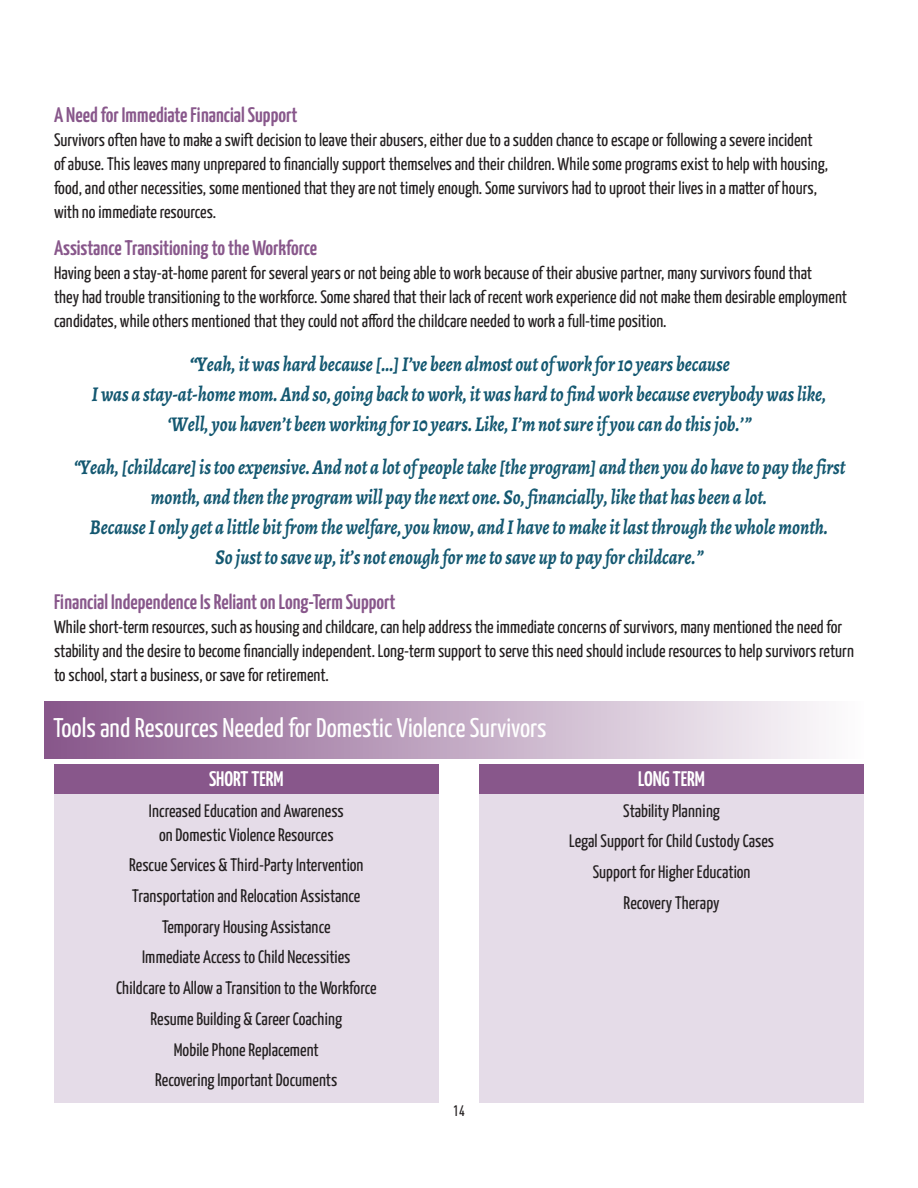
<style>
.page{position:relative;width:918px;height:1188px;background:#fff}
.page>*{position:absolute;margin:0;border:0;box-sizing:border-box;transform-origin:0 0}
.t1{font:27px "Yanone Kaffeesatz";color:#fff}
.t2{font:italic 700 21px/30px "Alegreya";color:#145871;text-align:center;scale:.85 1}
.t3{font:italic 700 21px/30px "Alegreya";color:#145871;text-align:center}
.t4{font:600 21px "Yanone Kaffeesatz";color:#88578b}
.t5{font:600 21px "Yanone Kaffeesatz";color:#fff}
.t6{font:18px/30.8px "Yanone Kaffeesatz";color:#231f20}
.t7{font:500 condensed 15px "DIN Pro";color:#231f20}
</style>
<div class="page">
<div style="left:44px;top:702px;width:820px;height:57px;background:linear-gradient(to right,#87568a,#fdfdfd)"></div>
<div style="left:54px;top:780px;width:385px;height:323px;background:#e5dce8"></div>
<div style="left:479px;top:780px;width:385px;height:323px;background:#e5dce8"></div>
<div style="left:54px;top:765px;width:385px;height:29px;background:#88578b"></div>
<div style="left:479px;top:765px;width:385px;height:29px;background:#88578b"></div>
<p class="t4" style="left:54px;top:99px;width:245px">A Need for Immediate Financial Support</p>
<p class="t6" style="left:54px;top:127px;width:776px;line-height:24px">Survivors often have to make a swift decision to leave their abusers, either due to a sudden chance to escape or following a severe incident of abuse. This leaves many unprepared to financially support themselves and their children. While some programs exist to help with housing, food, and other necessities, some mentioned that they are not timely enough. Some survivors had to uproot their lives in a matter of hours, with no immediate resources.</p>
<p class="t4" style="left:54px;top:233px;width:265px">Assistance Transitioning to the Workforce</p>
<p class="t6" style="left:54px;top:260px;width:795px;line-height:24px">Having been a stay-at-home parent for several years or not being able to work because of their abusive partner, many survivors found that<br>they had trouble transitioning to the workforce. Some shared that their lack of recent work experience did not make them desirable employment candidates, while others mentioned that they could not afford the childcare needed to work a full-time position.</p>
<p class="t3" style="left:92px;top:349px;width:736px">“Yeah, it was hard because [...] I’ve been almost out of work for 10 years because<br>I was a stay-at-home mom. And so, going back to work, it was hard to find work because everybody was like, ‘Well, you haven’t been working for 10 years. Like, I’m not sure if you can do this job.’”</p>
<p class="t2" style="left:73px;top:453px;width:911px">“Yeah, [childcare] is too expensive. And not a lot of people take [the program] and then you do have to pay the first month, and then the program will pay the next one. So, financially, like that has been a lot.<br>Because I only get a little bit from the welfare, you know, and I have to make it last through the whole month.<br>So just to save up, it’s not enough for me to save up to pay for childcare.”</p>
<p class="t4" style="left:54px;top:586px;width:343px">Financial Independence Is Reliant on Long-Term Support</p>
<p class="t6" style="left:54px;top:613px;width:801px;line-height:24px">While short-term resources, such as housing and childcare, can help address the immediate concerns of survivors, many mentioned the need for stability and the desire to become financially independent. Long-term support to serve this need should include resources to help survivors return to school, start a business, or save for retirement.</p>
<h1 class="t1" style="left:54px;top:708px;width:495px">Tools and Resources Needed for Domestic Violence Survivors</h1>
<p class="t5" style="left:209px;top:763px;width:76px">SHORT TERM</p>
<p class="t6" style="left:149px;top:797px;width:196px;line-height:24px;text-align:center">Increased Education and Awareness on Domestic Violence Resources</p>
<p class="t6" style="left:116px;top:849px;width:262px;text-align:center">Rescue Services &amp; Third-Party Intervention Transportation and Relocation Assistance Temporary Housing Assistance<br>Immediate Access to Child Necessities Childcare to Allow a Transition to the Workforce Resume Building &amp; Career Coaching<br>Mobile Phone Replacement<br>Recovering Important Documents</p>
<p class="t7" style="left:453px;top:1099px;width:13px">14</p>
<p class="t5" style="left:638px;top:763px;width:68px">LONG TERM</p>
<p class="t6" style="left:569px;top:794px;width:207px;text-align:center">Stability Planning<br>Legal Support for Child Custody Cases<br>Support for Higher Education<br>Recovery Therapy</p>
</div>
